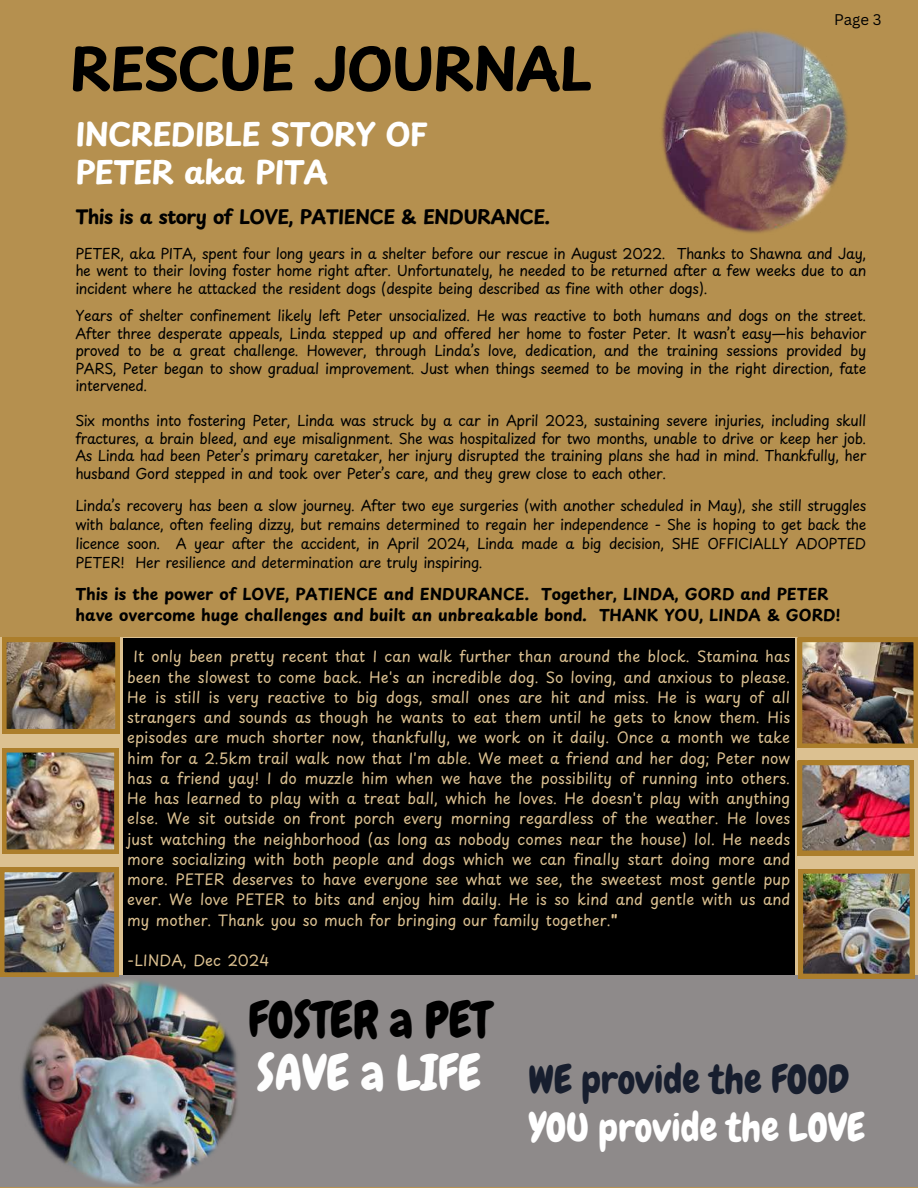
<style>
.page{position:relative;width:918px;height:1188px;background:#b5904f}
.page>*{position:absolute;margin:0;border:0;box-sizing:border-box;transform-origin:0 0}
.t1{font:700 57px "Playpen Sans";letter-spacing:-.03em;color:#000}
.t2{font:49.5px "Chewy";color:#000}
.t3{font:39.15px/47.2px "Chewy";color:#fff}
.t4{font:700 31.2px/37.2px "Playpen Sans";letter-spacing:-.03em;color:#fff}
.t5{font:700 19.05px "Playpen Sans";letter-spacing:-.03em;color:#000}
.t6{font:700 15.75px/21.3px "Playpen Sans";color:#000}
.t7{font:15px/20.2px "Playpen Sans";color:#dcc191;text-align:justify}
.t8{font:15px "Canva Sans";color:#000}
.t9{font:14.4px/17.5px "Playpen Sans";letter-spacing:-.03em;color:#000;text-align:justify}
.s1{font-weight:700;color:#000}
.s2{font-weight:700}
.s3{font-size:49.5px;color:#fefefe}
.s4{color:#171e2e}
</style>
<div class="page">
<div style="left:0;top:638px;width:918px;height:340px;background:#dcc191"></div>
<div style="left:123px;top:638px;width:672px;height:341px;background:#000"></div>
<div style="left:0;top:975px;width:918px;height:212px;background:#8e8a8a"></div>
<img style="left:2px;top:638px;width:118px;height:95px">
<img style="left:2px;top:748px;width:117px;height:106px">
<img style="left:0;top:868px;width:118px;height:109px">
<img style="left:798px;top:638px;width:120px;height:110px">
<img style="left:798px;top:761px;width:116px;height:94px">
<img style="left:799px;top:869px;width:115px;height:109px">
<img style="left:662px;top:30px;width:186px;height:203px">
<img style="left:21px;top:980px;width:216px;height:206px">
<h1 class="t1" style="left:70px;top:24px;width:524px">RESCUE JOURNAL</h1>
<p class="t8" style="left:834px;top:9px;width:49px">Page 3</p>
<h3 class="t4" style="left:75px;top:115px;width:354px">INCREDIBLE STORY OF<br>PETER aka PITA</h3>
<h3 class="t5" style="left:75px;top:202px;width:476px">This is a story of LOVE, PATIENCE &amp; ENDURANCE.</h3>
<p class="t9" style="left:75px;top:244px;width:793px">PETER, aka PITA, spent four long years in a shelter before our rescue in August 2022. Thanks to Shawna and Jay, he went to their loving foster home right after. Unfortunately, he needed to be returned after a few weeks due to an incident where he attacked the resident dogs (despite being described as fine with other dogs).</p>
<p class="t9" style="left:75px;top:307px;width:793px">Years of shelter confinement likely left Peter unsocialized. He was reactive to both humans and dogs on the street.<br>After three desperate appeals, Linda stepped up and offered her home to foster Peter. It wasn’t easy—his behavior proved to be a great challenge. However, through Linda’s love, dedication, and the training sessions provided by PARS, Peter began to show gradual improvement. Just when things seemed to be moving in the right direction, fate intervened.</p>
<p class="t9" style="left:75px;top:412px;width:793px">Six months into fostering Peter, Linda was struck by a car in April 2023, sustaining severe injuries, including skull fractures, a brain bleed, and eye misalignment. She was hospitalized for two months, unable to drive or keep her job.<br>As Linda had been Peter’s primary caretaker, her injury disrupted the training plans she had in mind. Thankfully, her husband Gord stepped in and took over Peter’s care, and they grew close to each other.</p>
<p class="t9" style="left:75px;top:496px;width:793px;line-height:19px">Linda’s recovery has been a slow journey. After two eye surgeries (with another scheduled in May), she still struggles with balance, often feeling dizzy, but remains determined to regain her independence - She is hoping to get back the licence soon. A year after the accident, in April 2024, Linda made a big decision, SHE OFFICIALLY ADOPTED PETER! Her resilience and determination are truly inspiring.</p>
<p class="t6" style="left:75px;top:583px;width:766px">This is the power of LOVE, PATIENCE and ENDURANCE. Together, LINDA, GORD and PETER have overcome huge challenges and built an unbreakable bond. THANK YOU, LINDA &amp; GORD!</p>
<p class="t7" style="left:127px;top:646px;width:664px"><span class="s1">“</span>It only been pretty recent that I can walk further than around the block. Stamina has been the slowest to come back. He's an incredible dog. So loving, and anxious to please.<br>He is still is very reactive to big dogs, small ones are hit and miss. He is wary of all strangers and sounds as though he wants to eat them until he gets to know them. His episodes are much shorter now, thankfully, we work on it daily. Once a month we take him for a 2.5km trail walk now that I'm able. We meet a friend and her dog; Peter now has a friend yay! I do muzzle him when we have the possibility of running into others.<br>He has learned to play with a treat ball, which he loves. He doesn't play with anything else. We sit outside on front porch every morning regardless of the weather. He loves just watching the neighborhood (as long as nobody comes near the house) lol. He needs more socializing with both people and dogs which we can finally start doing more and more. PETER deserves to have everyone see what we see, the sweetest most gentle pup ever. We love PETER to bits and enjoy him daily. He is so kind and gentle with us and my mother. Thank you so much for bringing our family together.<span class="s2">"</span></p>
<p class="t7" style="left:127px;top:950px;width:144px">-LINDA, Dec 2024</p>
<h2 class="t2" style="left:248px;top:989px;width:244px">FOSTER a PET</h2>
<h3 class="t3" style="left:529px;top:1057px;width:338px;text-indent:-271px"><span class="s3">SAVE a LIFE</span> <span class="s4">WE provide the FOOD<br></span>YOU provide the LOVE</h3>
</div>
